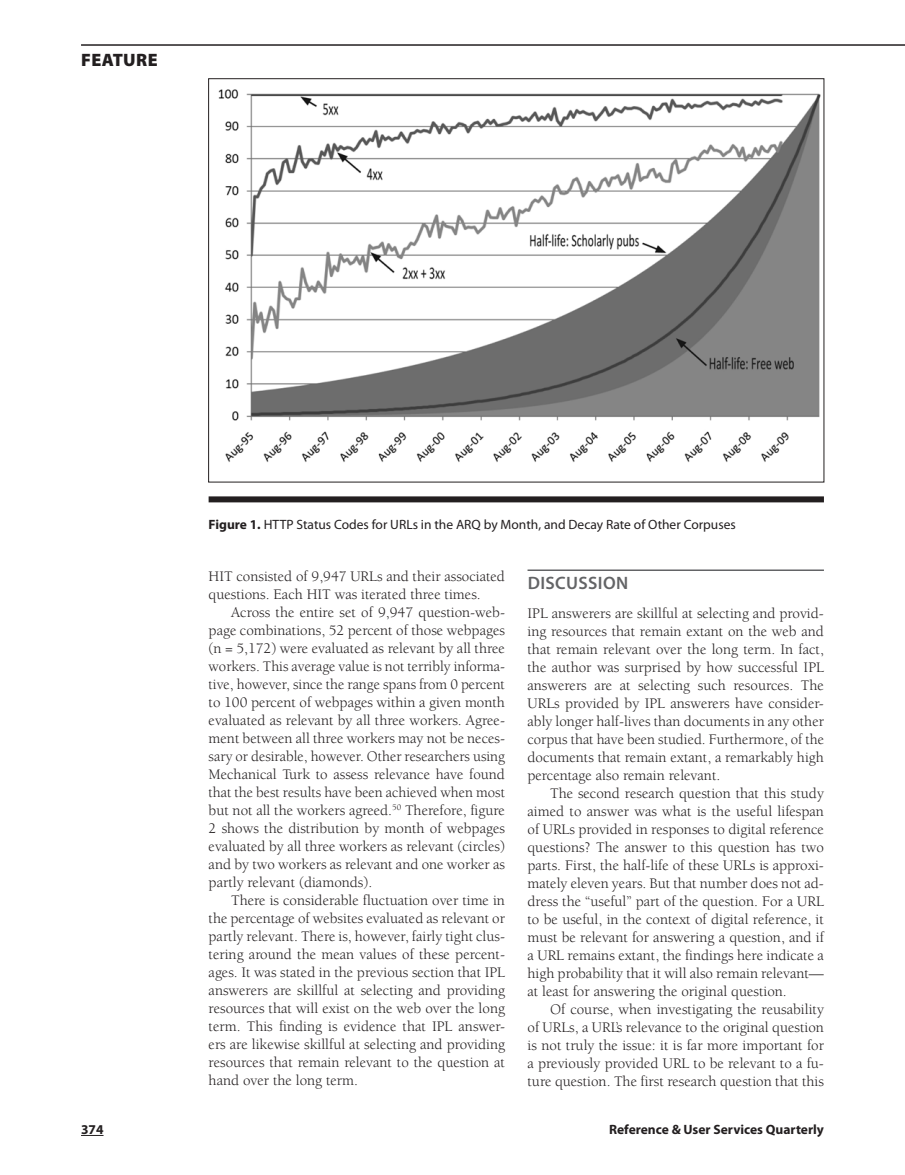
<style>
.page{position:relative;width:905px;height:1175px;background:#fff}
.page>*{position:absolute;margin:0;border:0;box-sizing:border-box;transform-origin:0 0}
.t1{font:600 18px "Myriad Pro";color:#636466}
.t2{font:900 18px "Myriad Pro";letter-spacing:.02em;color:#231f20}
.t3{font:15px/18px "Berkeley";color:#231f20;text-align:justify}
.t4{font:13.5px "Myriad Pro";color:#231f20}
.t5{font:700 13.5px "Myriad Pro";color:#231f20}
.s1{font-weight:700}
</style>
<div class="page">
<svg style="left:81px;top:1135px;width:22px;height:1px"></svg>
<hr style="left:81px;top:44px;width:823px;height:2px;background:#231f20">
<hr style="left:527px;top:569px;width:297px;height:2px;background:#636466">
<img style="left:218px;top:89px;width:603px;height:373px">
<div style="left:208px;top:496px;width:616px;height:6px;background:#231f20"></div>
<p class="t2" style="left:81px;top:47px;width:78px">FEATURE</p>
<p class="t4" style="left:208px;top:516px;width:528px"><span class="s1">Figure 1.</span> HTTP Status Codes for URLs in the ARQ by Month, and Decay Rate of Other Corpuses</p>
<p class="t3" style="left:208px;top:567px;width:298px">HIT consisted of 9,947 URLs and their associated questions. Each HIT was iterated three times.</p>
<p class="t3" style="left:208px;top:603px;width:298px;text-indent:23px">Across the entire set of 9,947 question-web&shy;page combinations, 52 percent of those webpages (n = 5,172) were evaluated as relevant by all three workers. This average value is not terribly informa&shy;tive, however, since the range spans from 0 percent to 100 percent of webpages within a given month evaluated as relevant by all three workers. Agree&shy;ment between all three workers may not be neces&shy;sary or desirable, however. Other researchers using Mechanical Turk to assess relevance have found that the best results have been achieved when most but not all the workers agreed.<sup>50</sup> Therefore, figure 2 shows the distribution by month of webpages evaluated by all three workers as relevant (circles) and by two workers as relevant and one worker as partly relevant (diamonds).</p>
<p class="t3" style="left:208px;top:891px;width:298px;text-indent:22px">There is considerable fluctuation over time in the percentage of websites evaluated as relevant or partly relevant. There is, however, fairly tight clus&shy;tering around the mean values of these percent&shy;ages. It was stated in the previous section that IPL answerers are skillful at selecting and providing resources that will exist on the web over the long term. This finding is evidence that IPL answer&shy;ers are likewise skillful at selecting and providing resources that remain relevant to the question at hand over the long term.</p>
<p class="t1" style="left:527px;top:571px;width:102px">DISCUSSION</p>
<p class="t3" style="left:527px;top:604px;width:298px">IPL answerers are skillful at selecting and provid&shy;ing resources that remain extant on the web and that remain relevant over the long term. In fact, the author was surprised by how successful IPL answerers are at selecting such resources. The URLs provided by IPL answerers have consider&shy;ably longer half-lives than documents in any other corpus that have been studied. Furthermore, of the documents that remain extant, a remarkably high percentage also remain relevant.</p>
<p class="t3" style="left:527px;top:784px;width:298px;text-indent:22px">The second research question that this study aimed to answer was what is the useful lifespan of URLs provided in responses to digital reference questions? The answer to this question has two parts. First, the half-life of these URLs is approxi&shy;mately eleven years. But that number does not ad&shy;dress the “useful” part of the question. For a URL to be useful, in the context of digital reference, it must be relevant for answering a question, and if a URL remains extant, the findings here indicate a high probability that it will also remain relevant— at least for answering the original question.</p>
<p class="t3" style="left:527px;top:1000px;width:298px;text-indent:22px">Of course, when investigating the reusability of URLs, a URL’s relevance to the original question is not truly the issue: it is far more important for a previously provided URL to be relevant to a fu&shy;ture question. The first research question that this</p>
<p class="t5" style="left:81px;top:1120px;width:24px">374</p>
<p class="t5" style="left:609px;top:1120px;width:216px">Reference &amp; User Services Quarterly</p>
</div>
